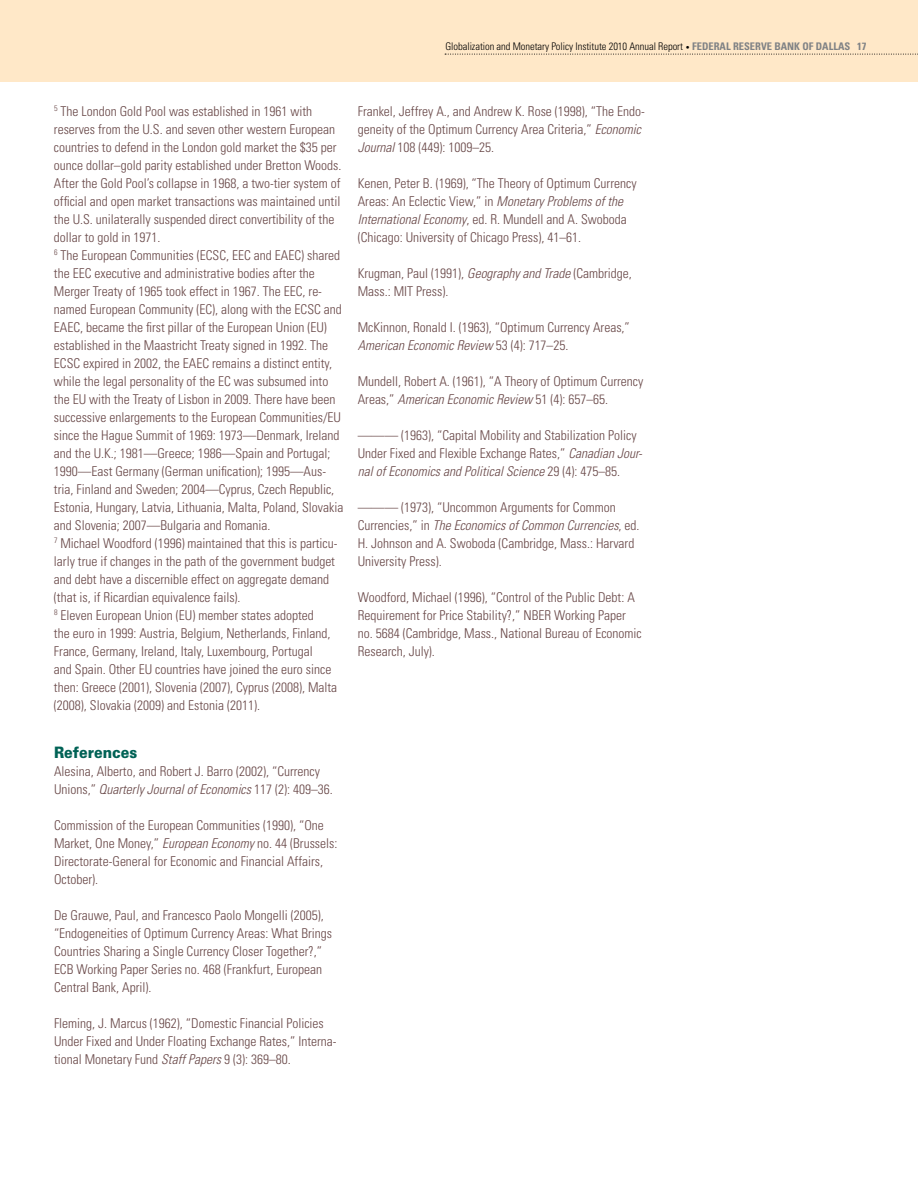
<style>
.page{position:relative;width:918px;height:1188px;background:#fff}
.page>*{position:absolute;margin:0;border:0;box-sizing:border-box;transform-origin:0 0}
.t1{font:900 15.75px "Univers LT Std";color:#006255;scale:.9 1}
.t2{font:300 condensed 13.5px/18px "Univers LT Std";color:#684747}
.t3{font:300 condensed 10.5px "Univers LT Std";letter-spacing:-.005em;color:#000}
.t4{font:700 condensed 10.5px "Univers LT Std";color:#808285}
.s1{font-size:7.5px}
.s2{font-weight:700;color:#808285}
.s3{font-style:italic}
</style>
<div class="page">
<div style="left:0;top:0;width:918px;height:82px;background:#ffe8c8"></div>
<svg style="left:445px;top:54px;width:473px;height:1px"></svg>
<p class="t3" style="left:446px;top:40px;width:258px">Globalization and Monetary Policy Institute 2010 Annual Report <span class="s1">•</span> <span class="s2">FEDERAL</span></p>
<p class="t4" style="left:733px;top:40px;width:7px">RESERVE</p>
<p class="t4" style="left:774px;top:40px;width:14px">BANK</p>
<p class="t4" style="left:802px;top:40px;width:20px">OF DALLAS</p>
<p class="t4" style="left:857px;top:40px;width:11px">17</p>
<p class="t2" style="left:54px;top:102px;width:291px"><sup>5</sup> The London Gold Pool was established in 1961 with reserves from the U.S. and seven other western European countries to defend in the London gold market the $35 per ounce dollar–gold parity established under Bretton Woods.<br>After the Gold Pool’s collapse in 1968, a two-tier system of official and open market transactions was maintained until the U.S. unilaterally suspended direct convertibility of the dollar to gold in 1971.<br><sup>6</sup> The European Communities (ECSC, EEC and EAEC) shared the EEC executive and administrative bodies after the Merger Treaty of 1965 took effect in 1967. The EEC, re&shy;named European Community (EC), along with the ECSC and EAEC, became the first pillar of the European Union (EU) established in the Maastricht Treaty signed in 1992. The ECSC expired in 2002, the EAEC remains a distinct entity, while the legal personality of the EC was subsumed into the EU with the Treaty of Lisbon in 2009. There have been successive enlargements to the European Communities/EU since the Hague Summit of 1969: 1973—Denmark, Ireland and the U.K.; 1981—Greece; 1986—Spain and Portugal; 1990—East Germany (German unification); 1995—Aus&shy;tria, Finland and Sweden; 2004—Cyprus, Czech Republic, Estonia, Hungary, Latvia, Lithuania, Malta, Poland, Slovakia and Slovenia; 2007—Bulgaria and Romania.<br><sup>7</sup> Michael Woodford (1996) maintained that this is particu&shy;larly true if changes in the path of the government budget and debt have a discernible effect on aggregate demand (that is, if Ricardian equivalence fails).<br><sup>8</sup> Eleven European Union (EU) member states adopted<br>the euro in 1999: Austria, Belgium, Netherlands, Finland, France, Germany, Ireland, Italy, Luxembourg, Portugal<br>and Spain. Other EU countries have joined the euro since then: Greece (2001), Slovenia (2007), Cyprus (2008), Malta (2008), Slovakia (2009) and Estonia (2011).</p>
<p class="t1" style="left:54px;top:742px;width:94px">References</p>
<p class="t2" style="left:54px;top:762px;width:280px">Alesina, Alberto, and Robert J. Barro (2002), “Currency<br>Unions,” <span class="s3">Quarterly Journal of Economics</span> 117 (2): 409–36.</p>
<p class="t2" style="left:54px;top:816px;width:285px">Commission of the European Communities (1990), “One Market, One Money,” <span class="s3">European Economy</span> no. 44 (Brussels:<br>Directorate-General for Economic and Financial Affairs, October).</p>
<p class="t2" style="left:54px;top:906px;width:280px">De Grauwe, Paul, and Francesco Paolo Mongelli (2005), “Endogeneities of Optimum Currency Areas: What Brings Countries Sharing a Single Currency Closer Together?,” ECB Working Paper Series no. 468 (Frankfurt, European Central Bank, April).</p>
<p class="t2" style="left:54px;top:1014px;width:284px">Fleming, J. Marcus (1962), “Domestic Financial Policies<br>Under Fixed and Under Floating Exchange Rates,” Interna&shy;tional Monetary Fund <span class="s3">Staff Papers</span> 9 (3): 369–80.</p>
<p class="t2" style="left:358px;top:102px;width:289px">Frankel, Jeffrey A., and Andrew K. Rose (1998), “The Endo&shy;geneity of the Optimum Currency Area Criteria,” <span class="s3">Economic<br>Journal</span> 108 (449): 1009–25.</p>
<p class="t2" style="left:358px;top:174px;width:280px">Kenen, Peter B. (1969), “The Theory of Optimum Currency Areas: An Eclectic View,” in <span class="s3">Monetary Problems of the International Economy</span>, ed. R. Mundell and A. Swoboda (Chicago: University of Chicago Press), 41–61.</p>
<p class="t2" style="left:358px;top:264px;width:276px">Krugman, Paul (1991), <span class="s3">Geography and Trade</span> (Cambridge,<br>Mass.: MIT Press).</p>
<p class="t2" style="left:358px;top:318px;width:274px">McKinnon, Ronald I. (1963), “Optimum Currency Areas,”<br><span class="s3">American Economic Review</span> 53 (4): 717–25.</p>
<p class="t2" style="left:358px;top:372px;width:287px">Mundell, Robert A. (1961), “A Theory of Optimum Currency<br>Areas,” <span class="s3">American Economic Review</span> 51 (4): 657–65.</p>
<p class="t2" style="left:358px;top:426px;width:286px">——— (1963), “Capital Mobility and Stabilization Policy<br>Under Fixed and Flexible Exchange Rates,” <span class="s3">Canadian Jour&shy;nal of Economics and Political Science</span> 29 (4): 475–85.</p>
<p class="t2" style="left:358px;top:498px;width:283px">——— (1973), “Uncommon Arguments for Common Currencies,” in <span class="s3">The Economics of Common Currencies</span>, ed.<br>H. Johnson and A. Swoboda (Cambridge, Mass.: Harvard University Press).</p>
<p class="t2" style="left:358px;top:588px;width:286px">Woodford, Michael (1996), “Control of the Public Debt: A Requirement for Price Stability?,” NBER Working Paper no. 5684 (Cambridge, Mass., National Bureau of Economic Research, July).</p>
</div>
